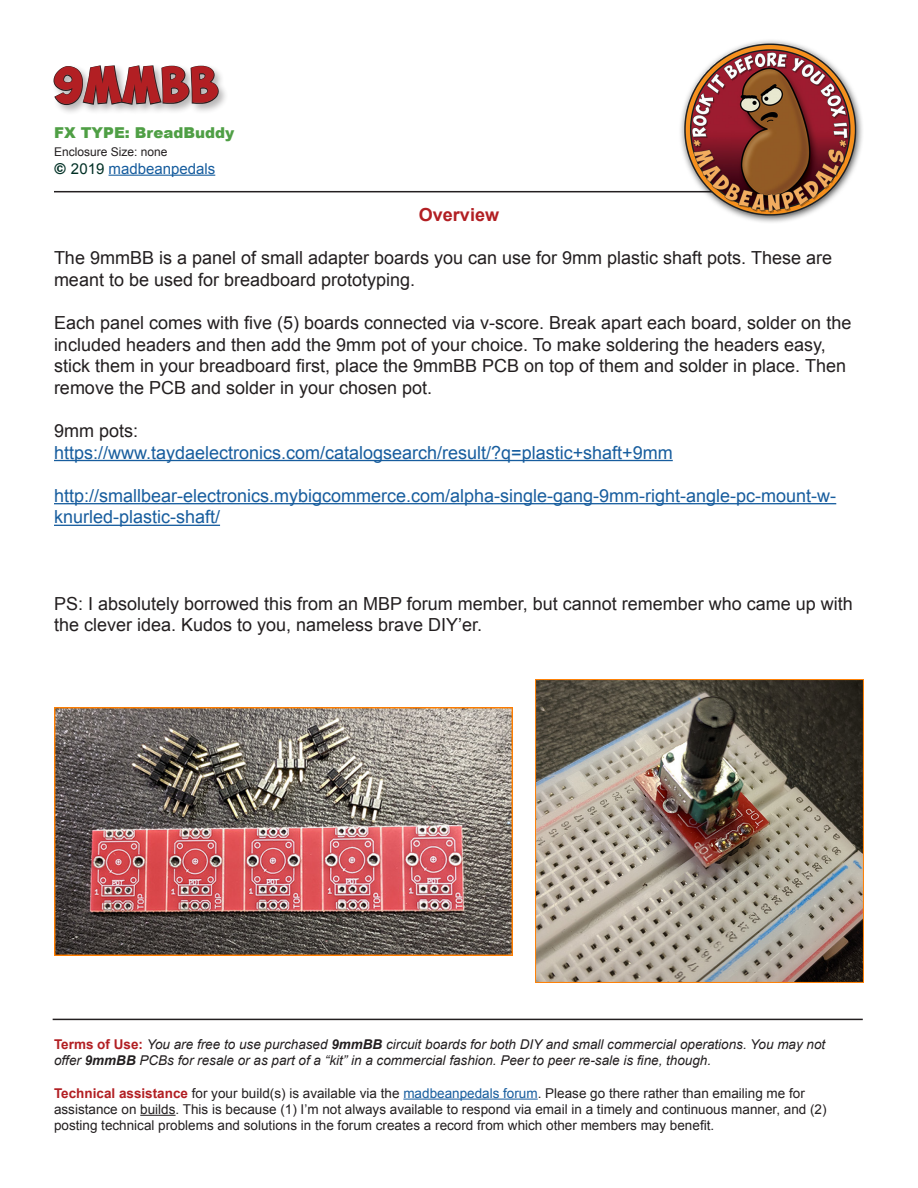
<style>
.page{position:relative;width:918px;height:1188px;background:#fff}
.page>*{position:absolute;margin:0;border:0;box-sizing:border-box;transform-origin:0 0}
.t1{font:36px "Obelix Pro";letter-spacing:.05em;color:#b21f23}
.t2{font:18px/21.6px "Arial";color:#231f20}
.t3{font:18px/21.6px "Arial";color:#175d9e}
.t4{font:700 18px "Arial";color:#b21f23}
.t5{font:15px "Arial";color:#175d9e}
.t6{font:900 15px "Arial";color:#4f9f45}
.t7{font:13.5px/16.2px "Arial";color:#231f20}
.t8{font:italic 13.5px/16.2px "Arial";color:#231f20}
.t9{font:12px "Arial";color:#231f20}
.s1{font-weight:900;color:#013025}
.s2{color:#013025}
.s3{font-weight:700;font-style:normal;color:#b21f23}
.s4{font-weight:700}
.s5{font-weight:700;color:#b21f23}
.s6{color:#175d9e}
</style>
<div class="page">
<div style="left:51px;top:64px;width:179px;height:52px;background:#231f20;opacity:.33"></div>
<svg style="left:53px;top:64px;width:166px;height:42px;background:#afadad"></svg>
<hr style="left:109px;top:175px;width:106px;height:1px;background:#175d9e">
<hr style="left:54px;top:191px;width:662px;height:1px;background:#231f20">
<hr style="left:54px;top:460px;width:619px;height:1px;background:#175d9e">
<hr style="left:54px;top:503px;width:782px;height:1px;background:#175d9e">
<hr style="left:54px;top:525px;width:166px;height:1px;background:#175d9e">
<hr style="left:403px;top:1099px;width:135px;height:1px;background:#175d9e">
<hr style="left:140px;top:1115px;width:36px;height:1px;background:#231f20">
<hr style="left:53px;top:1019px;width:810px;height:1px;background:#231f20">
<img style="left:679px;top:40px;width:184px;height:183px">
<img style="left:54px;top:707px;width:459px;height:248px">
<img style="left:536px;top:680px;width:328px;height:303px">
<p class="t1" style="left:54px;top:70px;width:166px">9mmBB</p>
<p class="t6" style="left:54px;top:121px;width:182px">FX TYPE: BreadBuddy</p>
<p class="t9" style="left:54px;top:143px;width:115px">Enclosure Size: none</p>
<p class="t5" style="left:54px;top:158px;width:163px"><span class="s1">©</span> <span class="s2">2019</span> madbeanpedals</p>
<p class="t4" style="left:419px;top:202px;width:82px">Overview</p>
<p class="t2" style="left:54px;top:247px;width:780px">The 9mmBB is a panel of small adapter boards you can use for 9mm plastic shaft pots. These are meant to be used for breadboard prototyping.</p>
<p class="t2" style="left:54px;top:312px;width:799px">Each panel comes with five (5) boards connected via v-score. Break apart each board, solder on the included headers and then add the 9mm pot of your choice. To make soldering the headers easy, stick them in your breadboard first, place the 9mmBB PCB on top of them and solder in place. Then remove the PCB and solder in your chosen pot.</p>
<p class="t2" style="left:54px;top:420px;width:86px">9mm pots:</p>
<p class="t3" style="left:54px;top:441px;width:620px">https://www.taydaelectronics.com/catalogsearch/result/?q=plastic+shaft+9mm</p>
<p class="t3" style="left:54px;top:485px;width:784px">http://smallbear-electronics.mybigcommerce.com/alpha-single-gang-9mm-right-angle-pc-mount-w&shy;knurled-plastic-shaft/</p>
<p class="t2" style="left:54px;top:593px;width:801px">PS: I absolutely borrowed this from an MBP forum member, but cannot remember who came up with the clever idea. Kudos to you, nameless brave DIY’er.</p>
<p class="t8" style="left:54px;top:1036px;width:773px"><span class="s3">Terms of Use:</span> You are free to use purchased <span class="s4">9mmBB</span> circuit boards for both DIY and small commercial operations. You may not offer <span class="s4">9mmBB</span> PCBs for resale or as part of a “kit” in a commercial fashion. Peer to peer re-sale is fine, though.</p>
<p class="t7" style="left:54px;top:1085px;width:774px"><span class="s5">Technical assistance</span> for your build(s) is available via the <span class="s6">madbeanpedals forum</span>. Please go there rather than emailing me for assistance on builds. This is because (1) I’m not always available to respond via email in a timely and continuous manner, and (2) posting technical problems and solutions in the forum creates a record from which other members may benefit.</p>
</div>
